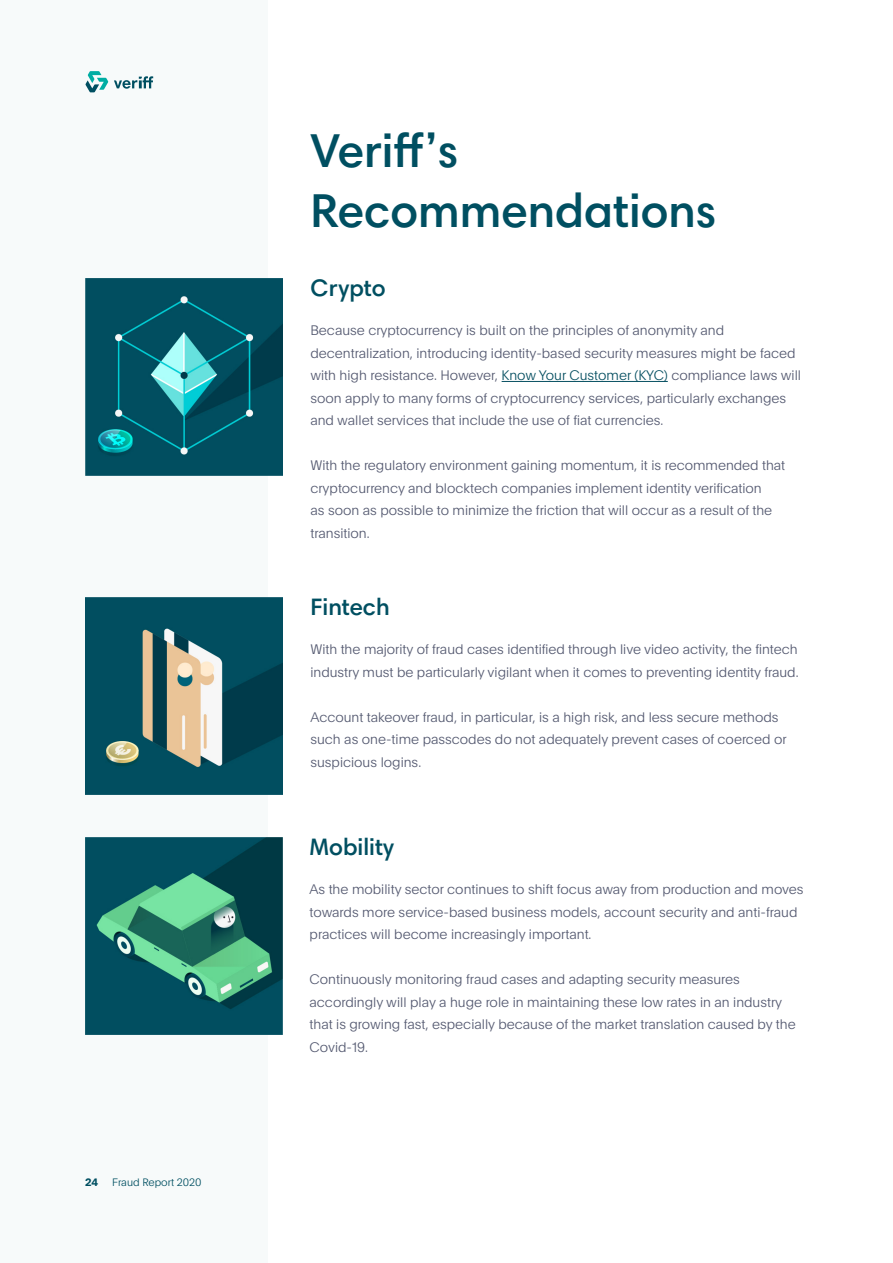
<style>
.page{position:relative;width:893px;height:1263px;background:#fff}
.page>*{position:absolute;margin:0;border:0;box-sizing:border-box;transform-origin:0 0}
.t1{font:600 48px/60px "Harmonia Sans Pro Cyr";color:#004f61}
.t2{font:600 24px "Harmonia Sans Pro Cyr";color:#004f61}
.t3{font:100 13.5px/22.5px "Plain";color:#545970}
.t4{font:100 10.5px "Plain";color:#004f61}
.t5{font:700 10.5px "Plain";color:#004f61}
.s1{color:#064f61}
</style>
<div class="page">
<div style="left:0;top:0;width:268px;height:1263px;background:#f7fafa"></div>
<svg style="left:86px;top:71px;width:22px;height:21px"></svg>
<svg style="left:114px;top:76px;width:39px;height:13px"></svg>
<hr style="left:502px;top:381px;width:166px;height:1px;background:#064f61">
<img style="left:86px;top:597px;width:197px;height:198px">
<img style="left:85px;top:838px;width:197px;height:197px">
<img style="left:86px;top:278px;width:197px;height:198px">
<hr style="left:892px;top:744px;width:1px;height:519px;background:#004f61">
<p class="t5" style="left:85px;top:1175px;width:15px">24</p>
<p class="t4" style="left:112px;top:1175px;width:91px">Fraud Report 2020</p>
<p class="t1" style="left:310px;top:120px;width:408px">Veriff’s<br>Recommendations</p>
<p class="t2" style="left:310px;top:273px;width:77px">Crypto</p>
<p class="t3" style="left:310px;top:318px;width:492px">Because cryptocurrency is built on the principles of anonymity and decentralization, introducing identity-based security measures might be faced with high resistance. However, <span class="s1">Know Your Customer (KYC)</span> compliance laws will soon apply to many forms of cryptocurrency services, particularly exchanges and wallet services that include the use of fiat currencies.</p>
<p class="t3" style="left:310px;top:453px;width:476px">With the regulatory environment gaining momentum, it is recommended that cryptocurrency and blocktech companies implement identity verification<br>as soon as possible to minimize the friction that will occur as a result of the transition.</p>
<p class="t2" style="left:310px;top:592px;width:81px">Fintech</p>
<p class="t3" style="left:310px;top:637px;width:490px">With the majority of fraud cases identified through live video activity, the fintech industry must be particularly vigilant when it comes to preventing identity fraud.</p>
<p class="t3" style="left:310px;top:705px;width:478px">Account takeover fraud, in particular, is a high risk, and less secure methods such as one-time passcodes do not adequately prevent cases of coerced or suspicious logins.</p>
<p class="t2" style="left:310px;top:832px;width:86px">Mobility</p>
<p class="t3" style="left:310px;top:878px;width:495px">As the mobility sector continues to shift focus away from production and moves towards more service-based business models, account security and anti-fraud practices will become increasingly important.</p>
<p class="t3" style="left:310px;top:968px;width:488px">Continuously monitoring fraud cases and adapting security measures accordingly will play a huge role in maintaining these low rates in an industry that is growing fast, especially because of the market translation caused by the Covid-19.</p>
</div>
